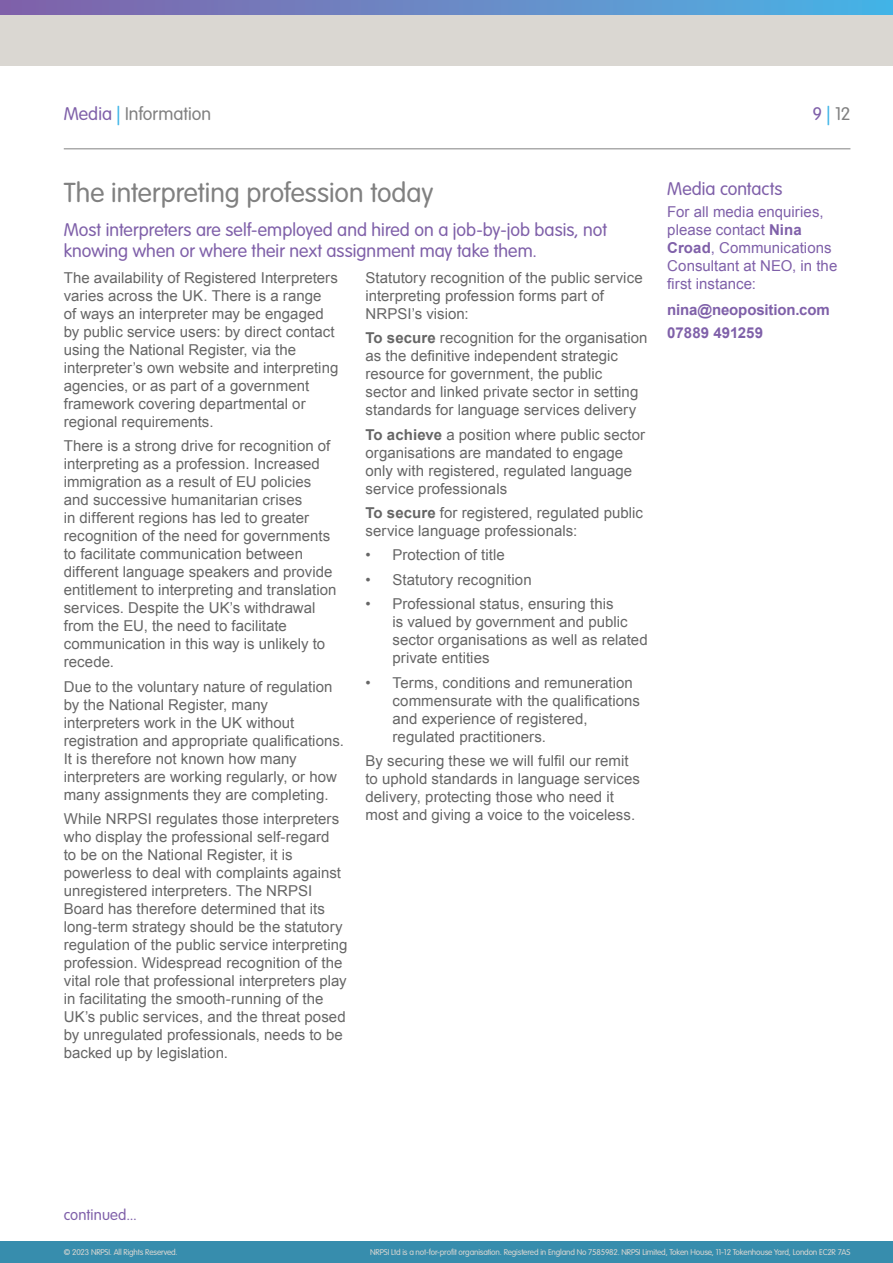
<style>
.page{position:relative;width:893px;height:1263px;background:#fff}
.page>*{position:absolute;margin:0;border:0;box-sizing:border-box;transform-origin:0 0}
.t1{font:300 27px "VAG Rounded Std";color:#818181}
.t2{font:300 18px/21.6px "VAG Rounded Std";letter-spacing:.005em;color:#7f60a9}
.t3{font:300 18px "VAG Rounded Std";letter-spacing:.005em;color:#818181}
.t4{font:15px/18px "Arial";letter-spacing:.005em;color:#666}
.t5{font:15px/18px "Arial";letter-spacing:.005em;color:#7f60a9}
.t6{font:700 15px/22.2px "Arial";letter-spacing:-.01em;color:#7f60a9}
.t7{font:300 15px "VAG Rounded Std";letter-spacing:.01em;color:#7f60a9}
.t8{font:300 8.25px "VAG Rounded Std";letter-spacing:-.02em;color:#dad7d2}
.s1{color:#7f60a9}
.s2{color:#40b5e7}
.s3{font-weight:700}
</style>
<div class="page">
<div style="left:0;top:15px;width:893px;height:51px;background:#dad7d2"></div>
<svg style="left:0;top:0;width:893px;height:15px"></svg>
<div style="left:0;top:1242px;width:893px;height:21px;background:#378dad"></div>
<hr style="left:64px;top:149px;width:786px;height:1px;background:#818181">
<p class="t3" style="left:64px;top:104px;width:149px"><span class="s1">Media</span> <span class="s2">|</span> Information</p>
<p class="t3" style="left:812px;top:104px;width:40px"><span class="s1">9</span> <span class="s2">|</span> 12</p>
<h1 class="t1" style="left:64px;top:177px;width:371px">The interpreting profession today</h1>
<p class="t2" style="left:64px;top:219px;width:545px">Most interpreters are self-employed and hired on a job-by-job basis, not knowing when or where their next assignment may take them.</p>
<p class="t4" style="left:366px;top:269px;width:279px">Statutory recognition of the public service interpreting profession forms part of<br>NRPSI’s vision:</p>
<p class="t4" style="left:366px;top:329px;width:284px"><span class="s3">To secure</span> recognition for the organisation as the definitive independent strategic resource for government, the public<br>sector and linked private sector in setting standards for language services delivery</p>
<p class="t4" style="left:366px;top:425px;width:281px"><span class="s3">To achieve</span> a position where public sector organisations are mandated to engage only with registered, regulated language service professionals</p>
<p class="t4" style="left:366px;top:504px;width:279px"><span class="s3">To secure</span> for registered, regulated public service language professionals:</p>
<p class="t4" style="left:366px;top:546px;width:141px">• Protection of title</p>
<p class="t4" style="left:366px;top:571px;width:168px">• Statutory recognition</p>
<p class="t4" style="left:393px;top:595px;width:257px;text-indent:-27px">• Professional status, ensuring this<br>is valued by government and public sector organisations as well as related private entities</p>
<p class="t4" style="left:393px;top:673px;width:249px;text-indent:-27px">• Terms, conditions and remuneration commensurate with the qualifications and experience of registered, regulated practitioners.</p>
<p class="t4" style="left:366px;top:752px;width:276px">By securing these we will fulfil our remit to uphold standards in language services delivery, protecting those who need it most and giving a voice to the voiceless.</p>
<p class="t4" style="left:64px;top:269px;width:276px">The availability of Registered Interpreters varies across the UK. There is a range<br>of ways an interpreter may be engaged by public service users: by direct contact using the National Register, via the interpreter’s own website and interpreting agencies, or as part of a government framework covering departmental or regional requirements.</p>
<p class="t4" style="left:64px;top:437px;width:274px">There is a strong drive for recognition of interpreting as a profession. Increased immigration as a result of EU policies and successive humanitarian crises<br>in different regions has led to greater recognition of the need for governments to facilitate communication between different language speakers and provide entitlement to interpreting and translation services. Despite the UK’s withdrawal from the EU, the need to facilitate communication in this way is unlikely to recede.</p>
<p class="t4" style="left:64px;top:677px;width:282px">Due to the voluntary nature of regulation by the National Register, many interpreters work in the UK without registration and appropriate qualifications.<br>It is therefore not known how many interpreters are working regularly, or how many assignments they are completing.</p>
<p class="t4" style="left:64px;top:810px;width:285px">While NRPSI regulates those interpreters who display the professional self-regard<br>to be on the National Register, it is powerless to deal with complaints against unregistered interpreters. The NRPSI Board has therefore determined that its long-term strategy should be the statutory regulation of the public service interpreting profession. Widespread recognition of the vital role that professional interpreters play in facilitating the smooth-running of the UK’s public services, and the threat posed by unregulated professionals, needs to be backed up by legislation.</p>
<p class="t2" style="left:667px;top:178px;width:117px">Media contacts</p>
<p class="t5" style="left:667px;top:203px;width:172px">For all media enquiries, please contact <span class="s3">Nina<br>Croad</span>, Communications<br>Consultant at NEO, in the first instance:</p>
<p class="t6" style="left:667px;top:299px;width:164px">nina@neoposition.com<br>07889 491259</p>
<p class="t7" style="left:64px;top:1206px;width:74px">continued...</p>
<p class="t8" style="left:64px;top:1247px;width:115px">© 2023 NRPSI. All Rights Reserved.</p>
<p class="t8" style="left:370px;top:1247px;width:482px">NRPSI Ltd is a not-for-profit organisation. Registered in England No 7585982. NRPSI Limited, Token House, 11-12 Tokenhouse Yard, London EC2R 7AS</p>
</div>
